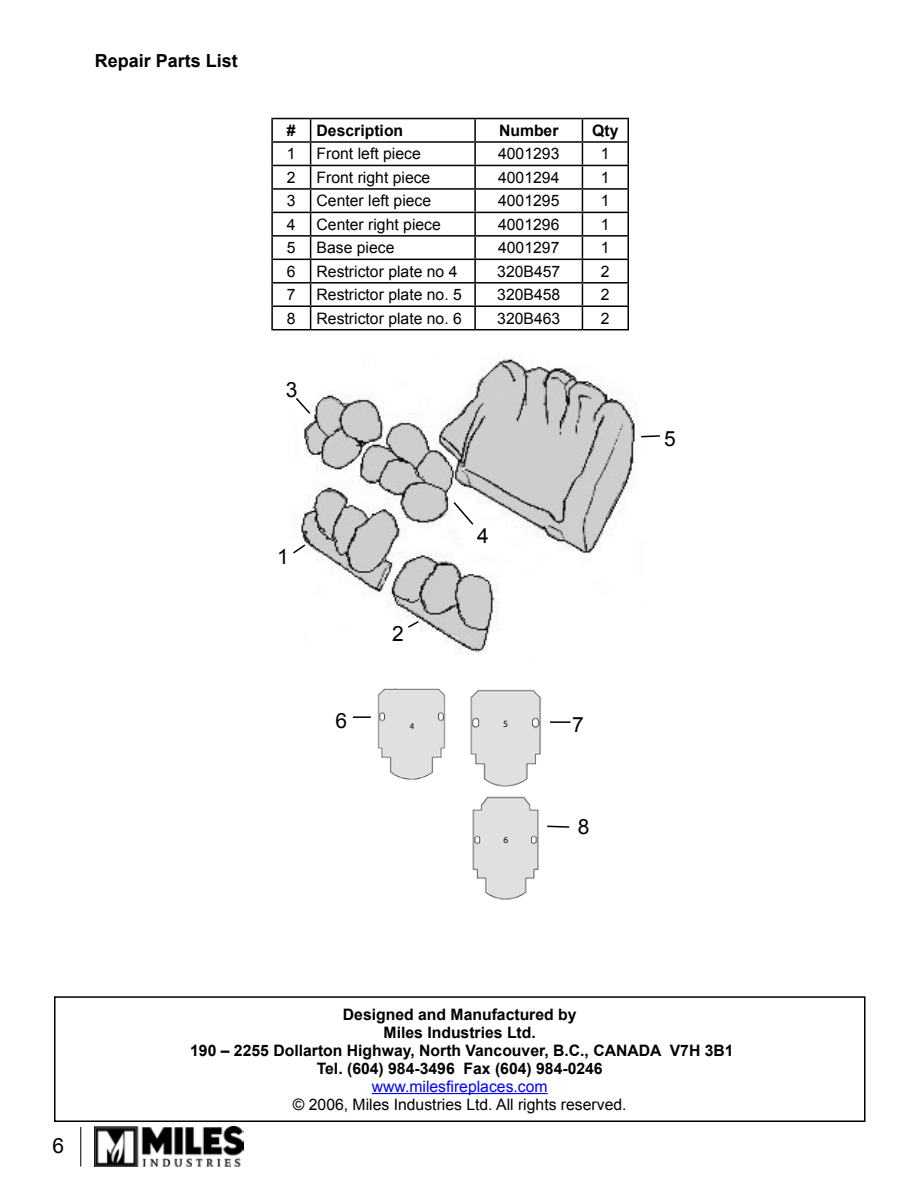
<style>
.page{position:relative;width:918px;height:1188px;background:#fff}
.page>*{position:absolute;margin:0;border:0;box-sizing:border-box;transform-origin:0 0}
.t1{font:21px "Arial";color:#000}
.t2{font:700 18px "Arial";color:#000}
.t3{font:15.75px "Arial";color:#000}
.t4{font:700 15.75px/18px "Arial";color:#000;text-align:center}
.t5{font:15.75px "Arial";color:#00f}
.t6{font:9.6px "Myriad";color:#000}
.t7{font:9.3px "Myriad";color:#000}
.t8{font:8.7px "Myriad";color:#000}
</style>
<div class="page">
<img style="left:94px;top:1127px;width:149px;height:40px">
<hr style="left:80px;top:1127px;width:1px;height:40px;background:#000">
<hr style="left:271px;top:118px;width:40px;height:1px;background:#000">
<hr style="left:271px;top:119px;width:2px;height:22px;background:#000">
<hr style="left:311px;top:118px;width:164px;height:1px;background:#000">
<hr style="left:475px;top:118px;width:107px;height:1px;background:#000">
<hr style="left:474px;top:119px;width:2px;height:22px;background:#000">
<hr style="left:582px;top:118px;width:47px;height:1px;background:#000">
<hr style="left:271px;top:141px;width:40px;height:2px;background:#000">
<hr style="left:271px;top:143px;width:2px;height:22px;background:#000">
<hr style="left:311px;top:141px;width:164px;height:2px;background:#000">
<hr style="left:475px;top:141px;width:107px;height:2px;background:#000">
<hr style="left:474px;top:143px;width:2px;height:22px;background:#000">
<hr style="left:582px;top:141px;width:47px;height:2px;background:#000">
<hr style="left:271px;top:165px;width:40px;height:1px;background:#000">
<hr style="left:271px;top:166px;width:2px;height:22px;background:#000">
<hr style="left:311px;top:165px;width:164px;height:1px;background:#000">
<hr style="left:475px;top:165px;width:107px;height:1px;background:#000">
<hr style="left:474px;top:166px;width:2px;height:22px;background:#000">
<hr style="left:582px;top:165px;width:47px;height:1px;background:#000">
<hr style="left:271px;top:188px;width:40px;height:2px;background:#000">
<hr style="left:271px;top:190px;width:2px;height:22px;background:#000">
<hr style="left:311px;top:188px;width:164px;height:2px;background:#000">
<hr style="left:475px;top:188px;width:107px;height:2px;background:#000">
<hr style="left:474px;top:190px;width:2px;height:22px;background:#000">
<hr style="left:582px;top:188px;width:47px;height:2px;background:#000">
<hr style="left:271px;top:212px;width:40px;height:1px;background:#000">
<hr style="left:271px;top:213px;width:2px;height:22px;background:#000">
<hr style="left:311px;top:212px;width:164px;height:1px;background:#000">
<hr style="left:475px;top:212px;width:107px;height:1px;background:#000">
<hr style="left:474px;top:213px;width:2px;height:22px;background:#000">
<hr style="left:582px;top:212px;width:47px;height:1px;background:#000">
<hr style="left:271px;top:235px;width:40px;height:2px;background:#000">
<hr style="left:271px;top:237px;width:2px;height:22px;background:#000">
<hr style="left:311px;top:235px;width:164px;height:2px;background:#000">
<hr style="left:475px;top:235px;width:107px;height:2px;background:#000">
<hr style="left:474px;top:237px;width:2px;height:22px;background:#000">
<hr style="left:582px;top:235px;width:47px;height:2px;background:#000">
<hr style="left:271px;top:259px;width:40px;height:1px;background:#000">
<hr style="left:271px;top:260px;width:2px;height:22px;background:#000">
<hr style="left:311px;top:259px;width:164px;height:1px;background:#000">
<hr style="left:475px;top:259px;width:107px;height:1px;background:#000">
<hr style="left:474px;top:260px;width:2px;height:22px;background:#000">
<hr style="left:582px;top:259px;width:47px;height:1px;background:#000">
<hr style="left:271px;top:282px;width:40px;height:2px;background:#000">
<hr style="left:271px;top:284px;width:2px;height:22px;background:#000">
<hr style="left:311px;top:282px;width:164px;height:2px;background:#000">
<hr style="left:475px;top:282px;width:107px;height:2px;background:#000">
<hr style="left:474px;top:284px;width:2px;height:22px;background:#000">
<hr style="left:582px;top:282px;width:47px;height:2px;background:#000">
<hr style="left:271px;top:306px;width:40px;height:1px;background:#000">
<hr style="left:271px;top:307px;width:2px;height:22px;background:#000">
<hr style="left:311px;top:306px;width:164px;height:1px;background:#000">
<svg style="left:310px;top:119px;width:1px;height:210px"></svg>
<hr style="left:475px;top:306px;width:107px;height:1px;background:#000">
<hr style="left:474px;top:307px;width:2px;height:22px;background:#000">
<hr style="left:582px;top:306px;width:47px;height:1px;background:#000">
<svg style="left:582px;top:119px;width:1px;height:210px"></svg>
<svg style="left:628px;top:119px;width:1px;height:210px"></svg>
<hr style="left:271px;top:329px;width:40px;height:1px;background:#000">
<hr style="left:311px;top:329px;width:164px;height:1px;background:#000">
<hr style="left:475px;top:329px;width:107px;height:1px;background:#000">
<hr style="left:582px;top:329px;width:47px;height:1px;background:#000">
<hr style="left:372px;top:1093px;width:176px;height:1px;background:#00f">
<div style="left:54px;top:996px;width:812px;height:126px;border:2px solid #000"></div>
<img style="left:299px;top:359px;width:338px;height:294px">
<img style="left:377px;top:688px;width:69px;height:92px">
<img style="left:470px;top:689px;width:71px;height:98px">
<img style="left:472px;top:796px;width:67px;height:104px">
<svg style="left:296px;top:396px;width:16px;height:19px"></svg>
<svg style="left:293px;top:543px;width:14px;height:12px"></svg>
<svg style="left:406px;top:620px;width:14px;height:9px"></svg>
<svg style="left:452px;top:500px;width:23px;height:26px"></svg>
<svg style="left:641px;top:435px;width:19px;height:3px"></svg>
<svg style="left:353px;top:716px;width:18px;height:2px"></svg>
<hr style="left:550px;top:721px;width:21px;height:2px;background:#000">
<svg style="left:547px;top:825px;width:23px;height:3px"></svg>
<p class="t2" style="left:95px;top:49px;width:145px">Repair Parts List</p>
<p class="t4" style="left:287px;top:122px;width:10px">#</p>
<p class="t4" style="left:317px;top:122px;width:88px">Description</p>
<p class="t4" style="left:499px;top:122px;width:61px">Number</p>
<p class="t4" style="left:592px;top:122px;width:28px">Qty</p>
<p class="t3" style="left:287px;top:144px;width:10px">1</p>
<p class="t3" style="left:317px;top:144px;width:106px">Front left piece</p>
<p class="t3" style="left:498px;top:144px;width:63px">4001293</p>
<p class="t3" style="left:601px;top:144px;width:10px">1</p>
<p class="t3" style="left:287px;top:167px;width:10px">2</p>
<p class="t3" style="left:317px;top:167px;width:115px">Front right piece</p>
<p class="t3" style="left:498px;top:167px;width:63px">4001294</p>
<p class="t3" style="left:601px;top:167px;width:10px">1</p>
<p class="t3" style="left:287px;top:191px;width:10px">3</p>
<p class="t3" style="left:317px;top:191px;width:116px">Center left piece</p>
<p class="t3" style="left:498px;top:191px;width:63px">4001295</p>
<p class="t3" style="left:601px;top:191px;width:10px">1</p>
<p class="t3" style="left:287px;top:214px;width:10px">4</p>
<p class="t3" style="left:317px;top:214px;width:126px">Center right piece</p>
<p class="t3" style="left:498px;top:214px;width:63px">4001296</p>
<p class="t3" style="left:601px;top:214px;width:10px">1</p>
<p class="t3" style="left:287px;top:237px;width:10px">5</p>
<p class="t3" style="left:317px;top:237px;width:79px">Base piece</p>
<p class="t3" style="left:498px;top:237px;width:63px">4001297</p>
<p class="t3" style="left:601px;top:237px;width:10px">1</p>
<p class="t3" style="left:287px;top:261px;width:10px">6</p>
<p class="t3" style="left:317px;top:261px;width:142px">Restrictor plate no 4</p>
<p class="t3" style="left:497px;top:261px;width:65px">320B457</p>
<p class="t3" style="left:601px;top:261px;width:10px">2</p>
<p class="t3" style="left:287px;top:284px;width:10px">7</p>
<p class="t3" style="left:317px;top:284px;width:147px">Restrictor plate no. 5</p>
<p class="t3" style="left:497px;top:284px;width:65px">320B458</p>
<p class="t3" style="left:601px;top:284px;width:10px">2</p>
<p class="t3" style="left:287px;top:308px;width:10px">8</p>
<p class="t3" style="left:317px;top:308px;width:147px">Restrictor plate no. 6</p>
<p class="t3" style="left:497px;top:308px;width:65px">320B463</p>
<p class="t3" style="left:601px;top:308px;width:10px">2</p>
<h1 class="t1" style="left:286px;top:376px;width:13px">3</h1>
<h1 class="t1" style="left:277px;top:543px;width:13px">1</h1>
<h1 class="t1" style="left:392px;top:620px;width:13px">2</h1>
<h1 class="t1" style="left:477px;top:522px;width:13px">4</h1>
<h1 class="t1" style="left:335px;top:707px;width:13px">6</h1>
<h1 class="t1" style="left:572px;top:711px;width:13px">7</h1>
<p class="t8" style="left:410px;top:722px;width:6px">4</p>
<p class="t6" style="left:503px;top:719px;width:6px">5</p>
<p class="t7" style="left:504px;top:836px;width:6px">6</p>
<h1 class="t1" style="left:578px;top:813px;width:13px">8</h1>
<h1 class="t1" style="left:664px;top:425px;width:13px">5</h1>
<p class="t4" style="left:190px;top:1006px;width:545px">Designed and Manufactured by<br>Miles Industries Ltd.<br>190 – 2255 Dollarton Highway, North Vancouver, B.C., CANADA V7H 3B1<br>Tel. (604) 984-3496 Fax (604) 984-0246</p>
<p class="t5" style="left:372px;top:1076px;width:177px">www.milesfireplaces.com</p>
<p class="t3" style="left:293px;top:1094px;width:335px">© 2006, Miles Industries Ltd. All rights reserved.</p>
</div>
